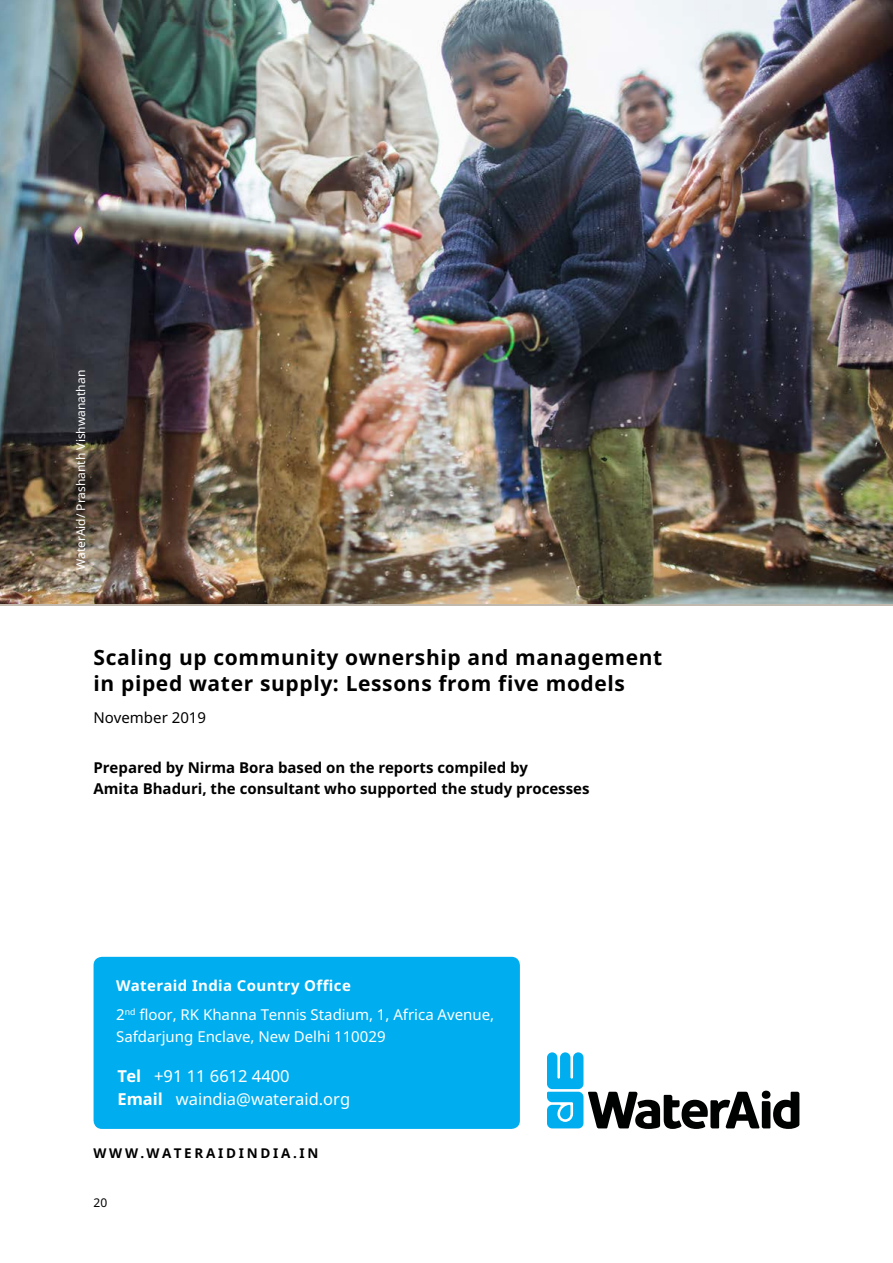
<style>
.page{position:relative;width:893px;height:1263px;background:#fff}
.page>*{position:absolute;margin:0;border:0;box-sizing:border-box;transform-origin:0 0}
.t1{font:700 21px/25.5px "Noto Sans";letter-spacing:.03em;color:#000}
.t2{font:16.5px/22.5px "Noto Sans";color:#fff}
.t3{font:15px/29.2px "Noto Sans";color:#fff}
.t4{font:700 15px/21px "Noto Sans";color:#000}
.t5{font:15px "Noto Sans";color:#000}
.t6{font:700 13.5px "Noto Sans";letter-spacing:.2em;color:#000}
.t7{font:12px "Noto Sans";color:#fff}
.t8{font:12px "Noto Sans";color:#000}
.s1{font-weight:700}
</style>
<div class="page">
<svg style="left:547px;top:1052px;width:252px;height:77px"></svg>
<div style="left:94px;top:957px;width:426px;height:172px;background:#00aeef;border-radius:9px"></div>
<img style="left:0;top:0;width:893px;height:603px">
<p class="t7" style="left:73px;top:570px;width:202px;rotate:-90deg">WaterAid/ Prashanth Vishwanathan</p>
<h1 class="t1" style="left:94px;top:644px;width:570px">Scaling up community ownership and management in piped water supply: Lessons from five models</h1>
<p class="t5" style="left:94px;top:707px;width:114px">November 2019</p>
<p class="t4" style="left:94px;top:757px;width:497px">Prepared by Nirma Bora based on the reports compiled by<br>Amita Bhaduri, the consultant who supported the study processes</p>
<p class="t3" style="left:116px;top:970px;width:380px"><span class="s1">Wateraid India Country Office<br></span>2<sup>nd</sup> floor, RK Khanna Tennis Stadium, 1, Africa Avenue,</p>
<p class="t3" style="left:116px;top:1022px;width:271px">Safdarjung Enclave, New Delhi 110029</p>
<p class="t2" style="left:118px;top:1065px;width:234px"><span class="s1">Tel</span> +91 11 6612 4400<br><span class="s1">Email</span> waindia@wateraid.org</p>
<p class="t6" style="left:94px;top:1144px;width:226px">WWW.WATERAIDINDIA.IN</p>
<p class="t8" style="left:94px;top:1194px;width:15px">20</p>
</div>
